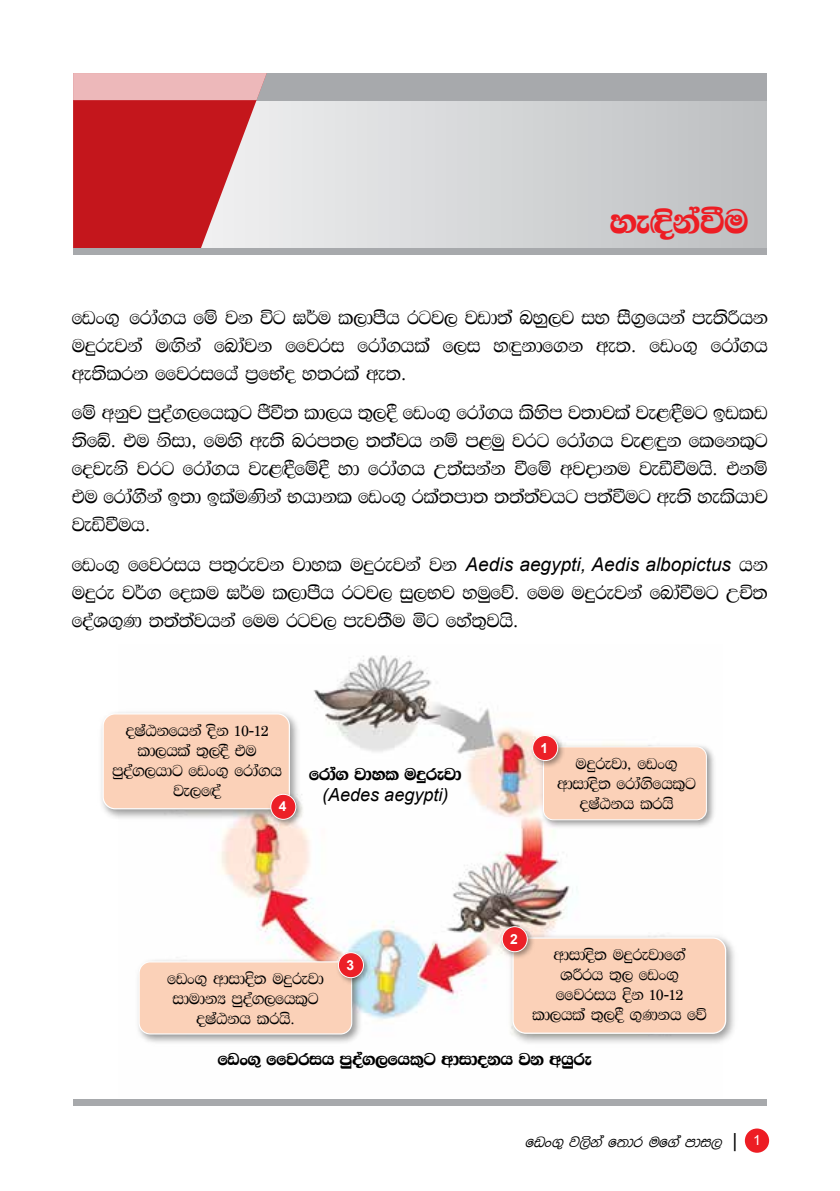
<style>
.page{position:relative;width:840px;height:1191px;background:#fff}
.page>*{position:absolute;margin:0;border:0;box-sizing:border-box;transform-origin:0 0}
.t1{font:36px "FM Samanthax";color:#ed1d24}
.t2{font:20px/28px "FM Bindumathix";color:#000;text-align:justify}
.t3{font:18px "FM Samanthax";color:#000}
.t4{font:italic 18px "Arial";color:#000}
.t5{font:16.6px/20px "FM Bindumathix";color:#000;text-align:center}
.t6{font:italic 16px "FM Malithix";color:#000}
.t7{font:700 13.8px "Arial";color:#fff}
.s1{font-family:"Arial";font-style:italic;font-size:19px}
.s2{font-family:"Arial";font-style:normal;font-size:19px}
</style>
<div class="page">
<div style="left:744px;top:1128px;width:24px;height:24px;background:#ed1d24;border-radius:50%"></div>
<div style="left:73px;top:1099px;width:693px;height:7px;background:#a7a9ac"></div>
<svg style="left:266px;top:100px;width:500px;height:148px;background:#d2d4d5"></svg>
<div style="left:73px;top:73px;width:693px;height:27px;background:#a7a9ac"></div>
<svg style="left:73px;top:73px;width:193px;height:175px;background:#d05256"></svg>
<div style="left:73px;top:248px;width:693px;height:6px;background:#a7a9ac"></div>
<img style="left:220px;top:655px;width:357px;height:365px">
<img style="left:537px;top:740px;width:177px;height:91px">
<div style="left:543px;top:747px;width:163px;height:73px;background:#fbd1b8;border-radius:10px"></div>
<div style="left:542px;top:746px;width:164px;height:74px;border:1px solid #fff;border-radius:10px"></div>
<img style="left:527px;top:730px;width:40px;height:40px">
<div style="left:532px;top:735px;width:25px;height:25px;background:#ec2027;border-radius:50%"></div>
<div style="left:532px;top:735px;width:26px;height:26px;border:1px solid #fff;border-radius:50%"></div>
<img style="left:504px;top:930px;width:231px;height:113px">
<div style="left:512px;top:938px;width:213px;height:95px;background:#fbd1b8;border-radius:13px"></div>
<div style="left:512px;top:937px;width:213px;height:96px;border:1px solid #fff;border-radius:13px"></div>
<img style="left:496px;top:921px;width:41px;height:40px">
<div style="left:502px;top:926px;width:25px;height:25px;background:#ec2027;border-radius:50%"></div>
<div style="left:501px;top:926px;width:26px;height:26px;border:1px solid #fff;border-radius:50%"></div>
<img style="left:138px;top:954px;width:227px;height:89px">
<div style="left:139px;top:962px;width:212px;height:72px;background:#fbd1b8;border-radius:11px"></div>
<div style="left:138px;top:961px;width:214px;height:73px;border:1px solid #fff;border-radius:11px"></div>
<img style="left:101px;top:706px;width:202px;height:117px">
<div style="left:103px;top:714px;width:186px;height:94px;background:#fbd1b8;border-radius:12px"></div>
<div style="left:102px;top:713px;width:188px;height:96px;border:1px solid #fff;border-radius:12px"></div>
<img style="left:333px;top:947px;width:40px;height:41px">
<div style="left:338px;top:952px;width:25px;height:25px;background:#ec2027;border-radius:50%"></div>
<div style="left:338px;top:952px;width:26px;height:26px;border:1px solid #fff;border-radius:50%"></div>
<img style="left:265px;top:789px;width:41px;height:40px">
<div style="left:270px;top:794px;width:26px;height:25px;background:#ec2027;border-radius:50%"></div>
<div style="left:270px;top:794px;width:26px;height:25px;border:1px solid #fff;border-radius:50%"></div>
<h1 class="t1" style="left:609px;top:204px;width:140px">YE¢KAÙU</h1>
<p class="t2" style="left:72px;top:304px;width:697px">fvx.= frda.h fï jk úg &gt;¾u l,dmSh rgj, jvd;a nyq,j iy iS.%fhka me;sÍhk uÿrejka u`.ska fndajk ffjri frda.hla f,i y`ÿkdf.k we;' fvx.= frda.h we;slrk ffjrifha m%fNao y;rla we;'</p>
<p class="t2" style="left:72px;top:400px;width:697px">fï wkqj mqoa.,fhl=g Ôù; ld,h ;=,§ fvx.= frda.h lsysm j;djla je&lt;`§ug bvlv ;sfí' tu ksid" fuyswe;snrm;, ;;ajh kï m&lt;uqjrg frda.h je&lt;÷k flfkl=g fojeksjrg frda.h je&lt;£fï§ yd frda.h W;aikak ùfï wjodku jeãùuhs' tkï tu frda.Ska b;d blauKska Nhdkl fvx.= rla;md; ;;a;ajhg m;aùug we;syelshdj jeäùuh'</p>
<p class="t2" style="left:72px;top:551px;width:697px">fvx.= ffjrih m;=rejk jdyl uÿrejka jk <span class="s1">Aedis aegypti, Aedis albopictus</span> hk uÿre j¾. folu &gt;¾u l,dmSh rgj, iq,Nj yuqfõ' fuu uÿrejka fndaùug WÑ; foaY.=K ;;a;ajhka fuu rgj, mej;Su ñg fya;=jhs'</p>
<p class="t5" style="left:112px;top:721px;width:171px">oIaGkfhka osk 10-12 ld,hla ;=,oStu mqoa.,hdg fvx.= frda.h je,f`oa</p>
<p class="t7" style="left:278px;top:796px;width:9px">4</p>
<p class="t3" style="left:309px;top:765px;width:154px">FRDA. JDYL UŸREJD</p>
<p class="t4" style="left:322px;top:783px;width:128px">(Aedes aegypti)</p>
<p class="t5" style="left:167px;top:969px;width:158px">fvx.= wdidÈ; uÿrejd idudkH mqoa.,fhl=g oIaGkh lrhs'</p>
<p class="t7" style="left:346px;top:955px;width:9px">3</p>
<p class="t7" style="left:540px;top:738px;width:9px">1</p>
<p class="t5" style="left:575px;top:754px;width:103px">uÿrejd" fvx.=</p>
<p class="t5" style="left:557px;top:774px;width:140px">wdidos; frda.sfhl=g</p>
<p class="t5" style="left:579px;top:794px;width:106px">oIaGkh lrhs</p>
<p class="t7" style="left:510px;top:929px;width:9px">2</p>
<p class="t5" style="left:532px;top:945px;width:176px">wdidos; uÿrejdf.a<br>YÍrh ;=, fvx.= ffjrih Èk 10-12 ld,hla ;=,§ .=Kkh fõ</p>
<p class="t3" style="left:217px;top:1050px;width:375px">FVX.= FFJRIH MQOA.,FHL=G WDIDOKH JK WHQRE</p>
<p class="t6" style="left:524px;top:1134px;width:237px">fvx.=j,ska f;dr uf.a mdi, <span class="s2">|</span> <sup>1</sup></p>
</div>
